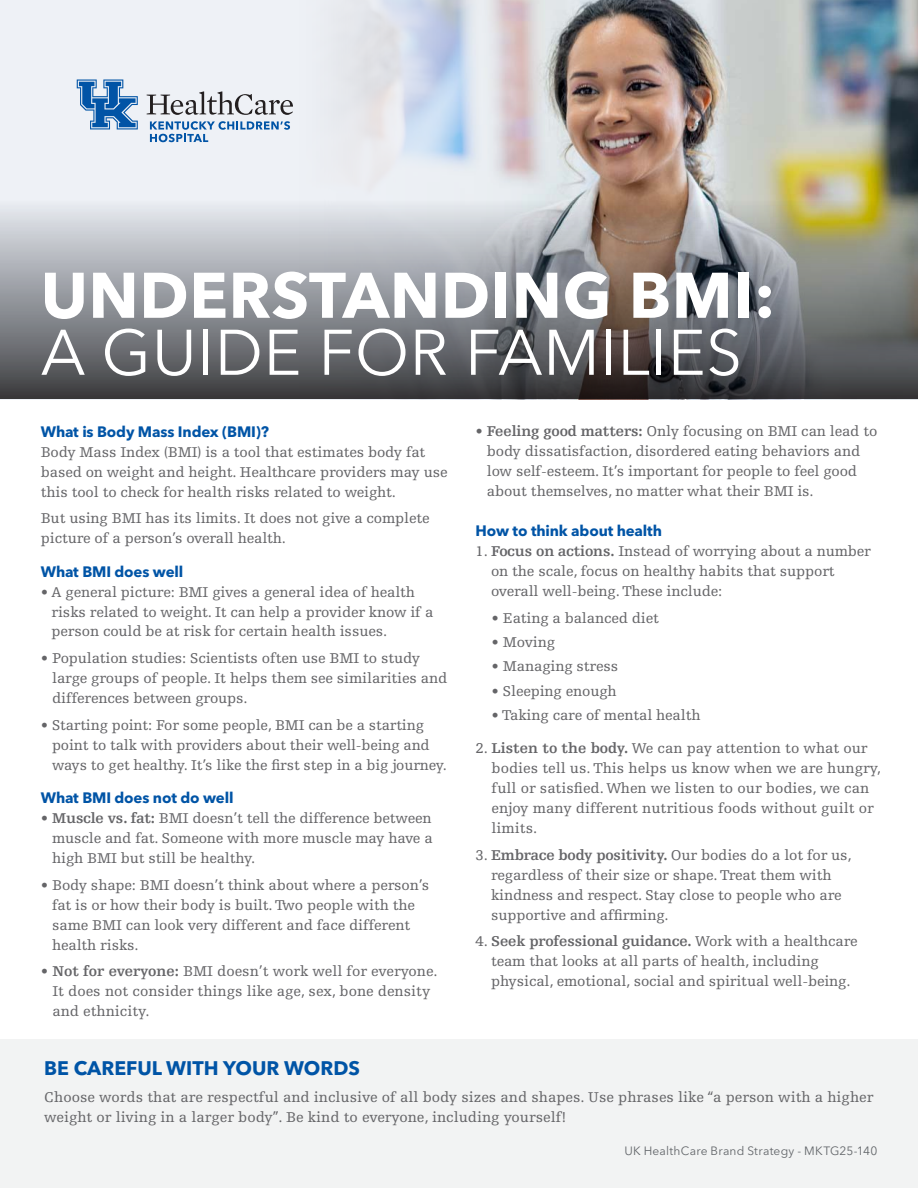
<style>
.page{position:relative;width:918px;height:1188px;background:#fff}
.page>*{position:absolute;margin:0;border:0;box-sizing:border-box;transform-origin:0 0}
.t1{font:700 63.75px "Avenir Next LT Pro";letter-spacing:.01em;color:#fff}
.t2{font:63.75px "Avenir Next LT Pro";letter-spacing:.01em;color:#fff}
.t3{font:700 19.5px "Avenir Next LT Pro";color:#0054a6}
.t4{font:15px/20px "Egyptienne FLT Std";letter-spacing:-.01em;color:#656568}
.t5{font:700 15px "Avenir Next LT Pro";letter-spacing:-.01em;color:#0054a6}
.t6{font:12px "Avenir Next LT Pro";letter-spacing:.02em;color:#63666a}
.s1{font-weight:700}
</style>
<div class="page">
<div style="left:0;top:0;width:733px;height:400px;background:#eef1f6"></div>
<img style="left:338px;top:0;width:580px;height:400px">
<svg style="left:77px;top:80px;width:61px;height:49px"></svg>
<svg style="left:147px;top:91px;width:146px;height:24px"></svg>
<svg style="left:150px;top:121px;width:140px;height:21px"></svg>
<div style="left:0;top:1040px;width:918px;height:148px;background:#f2f3f3"></div>
<svg style="left:0;top:199px;width:918px;height:200px;background:#858686"></svg>
<p class="t1" style="left:41px;top:256px;width:736px">UNDERSTANDING BMI:</p>
<p class="t2" style="left:41px;top:315px;width:703px">A GUIDE FOR FAMILIES</p>
<p class="t5" style="left:41px;top:422px;width:230px">What is Body Mass Index (BMI)?</p>
<p class="t4" style="left:41px;top:442px;width:408px">Body Mass Index (BMI) is a tool that estimates body fat based on weight and height. Healthcare providers may use this tool to check for health risks related to weight.</p>
<p class="t4" style="left:41px;top:509px;width:390px">But using BMI has its limits. It does not give a complete picture of a person’s overall health.</p>
<p class="t5" style="left:41px;top:562px;width:144px">What BMI does well</p>
<p class="t4" style="left:52px;top:582px;width:383px;text-indent:-11px">• A general picture: BMI gives a general idea of health risks related to weight. It can help a provider know if a person could be at risk for certain health issues.</p>
<p class="t4" style="left:52px;top:649px;width:397px;text-indent:-11px">• Population studies: Scientists often use BMI to study large groups of people. It helps them see similarities and differences between groups.</p>
<p class="t4" style="left:52px;top:715px;width:396px;text-indent:-11px">• Starting point: For some people, BMI can be a starting point to talk with providers about their well-being and ways to get healthy. It’s like the first step in a big journey.</p>
<p class="t5" style="left:41px;top:789px;width:194px">What BMI does not do well</p>
<p class="t4" style="left:52px;top:808px;width:382px;text-align:justify;text-indent:-11px">• <span class="s1">Muscle vs. fat:</span> BMI doesn’t tell the difference between muscle and fat. Someone with more muscle may have a high BMI but still be healthy.</p>
<p class="t4" style="left:52px;top:875px;width:379px;text-indent:-11px">• Body shape: BMI doesn’t think about where a person’s fat is or how their body is built. Two people with the same BMI can look very different and face different health risks.</p>
<p class="t4" style="left:52px;top:962px;width:387px;text-indent:-12px">• <span class="s1">Not for everyone:</span> BMI doesn’t work well for everyone.<br>It does not consider things like age, sex, bone density and ethnicity.</p>
<p class="t4" style="left:487px;top:422px;width:392px;text-indent:-11px">• <span class="s1">Feeling good matters:</span> Only focusing on BMI can lead to body dissatisfaction, disordered eating behaviors and low self-esteem. It’s important for people to feel good about themselves, no matter what their BMI is.</p>
<p class="t5" style="left:476px;top:522px;width:188px">How to think about health</p>
<p class="t4" style="left:491px;top:542px;width:381px;text-indent:-16px">1. <span class="s1">Focus on actions.</span> Instead of worrying about a number on the scale, focus on healthy habits that support overall well-being. These include:</p>
<p class="t4" style="left:492px;top:608px;width:169px">• Eating a balanced diet</p>
<p class="t4" style="left:492px;top:632px;width:65px">• Moving</p>
<p class="t4" style="left:492px;top:657px;width:128px">• Managing stress</p>
<p class="t4" style="left:492px;top:681px;width:127px">• Sleeping enough</p>
<p class="t4" style="left:492px;top:705px;width:210px">• Taking care of mental health</p>
<p class="t4" style="left:492px;top:739px;width:391px;text-indent:-16px">2. <span class="s1">Listen to the body.</span> We can pay attention to what our bodies tell us. This helps us know when we are hungry, full or satisfied. When we listen to our bodies, we can enjoy many different nutritious foods without guilt or limits.</p>
<p class="t4" style="left:491px;top:845px;width:362px;text-indent:-16px">3. <span class="s1">Embrace body positivity.</span> Our bodies do a lot for us, regardless of their size or shape. Treat them with kindness and respect. Stay close to people who are supportive and affirming.</p>
<p class="t4" style="left:491px;top:932px;width:368px;text-indent:-16px">4. <span class="s1">Seek professional guidance.</span> Work with a healthcare team that looks at all parts of health, including physical, emotional, social and spiritual well-being.</p>
<p class="t3" style="left:44px;top:1056px;width:317px">BE CAREFUL WITH YOUR WORDS</p>
<p class="t4" style="left:44px;top:1087px;width:831px">Choose words that are respectful and inclusive of all body sizes and shapes. Use phrases like “a person with a higher weight or living in a larger body”. Be kind to everyone, including yourself!</p>
<p class="t6" style="left:624px;top:1144px;width:255px">UK HealthCare Brand Strategy - MKTG25-140</p>
</div>
